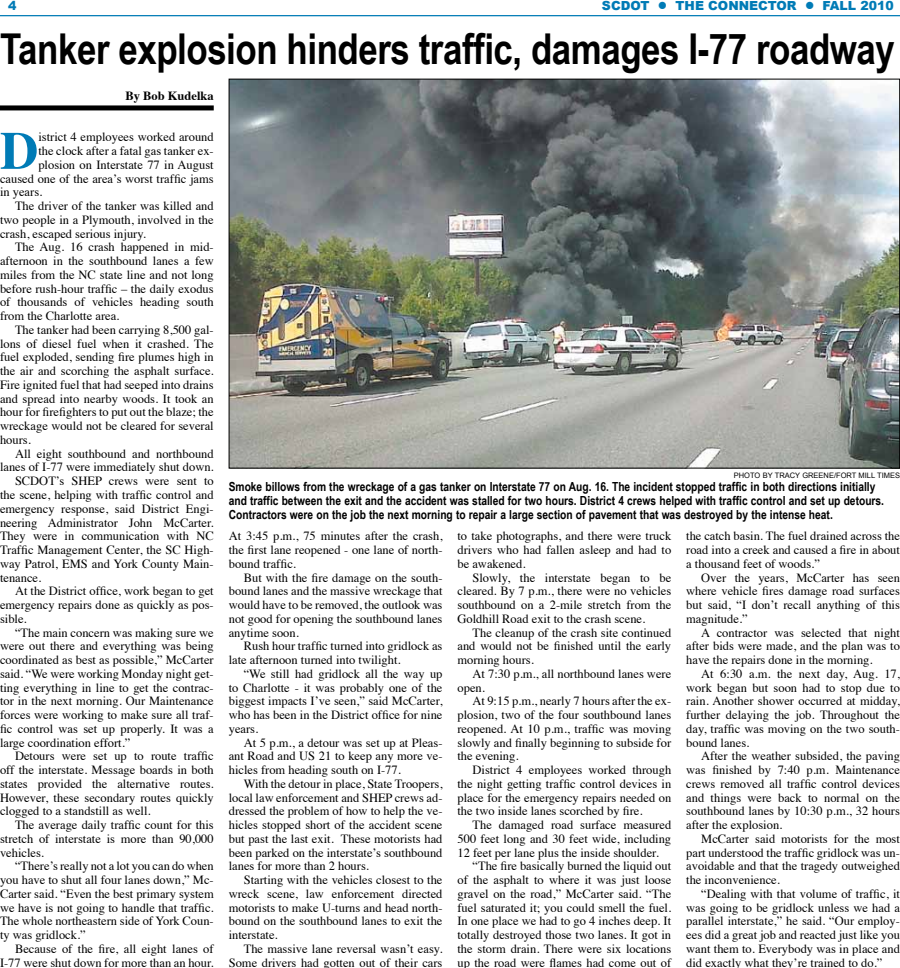
<style>
.page{position:relative;width:900px;height:968px;background:#fff}
.page>*{position:absolute;margin:0;border:0;box-sizing:border-box;transform-origin:0 0}
.t1{font:700 53.25px "Times";color:#007bb6}
.Headline{font:700 42.5px "Arial Narrow";letter-spacing:-.01em;color:#000}
.t2{font:12.5px/13.8px "Times";color:#000;text-align:justify}
.Connector_Body_Copy{font:700 12.5px/13.8px "Arial Narrow";color:#000}
.t3{font:900 12.5px "Arial";color:#007bb6}
.t4{font:700 12.5px "Times";color:#000}
.Connector_Body_Copy-2{font:7.5px "Arial";color:#000}
</style>
<div class="page">
<hr style="left:0;top:15px;width:900px;height:1px;background:#007bb6">
<div style="left:0;top:105px;width:214px;height:5px;background:#000"></div>
<img style="left:231px;top:81px;width:667px;height:385px">
<p class="t3" style="left:8px;top:-2px;width:10px">4</p>
<p class="t3" style="left:602px;top:-2px;width:293px">SCDOT ● THE CONNECTOR ● FALL 2010</p>
<p class="Headline" style="left:0;top:25px;width:896px">Tanker explosion hinders traffic, damages I-77 roadway</p>
<p class="t4" style="left:126px;top:84px;width:90px">By Bob Kudelka</p>
<p class="t1" style="left:0;top:100px;width:40px">D</p>
<p class="t2" style="left:38px;top:129px;width:177px">istrict 4 employees worked around</p>
<p class="t2" style="left:38px;top:143px;width:177px">the clock after a fatal gas tanker ex-</p>
<p class="t2" style="left:38px;top:157px;width:177px">plosion on Interstate 77 in August</p>
<p class="t2" style="left:0;top:170px;width:215px">caused one of the area’s worst traffic jams</p>
<p class="t2" style="left:0;top:184px;width:44px">in years.</p>
<p class="t2" style="left:0;top:198px;width:215px;text-indent:15px">The driver of the tanker was killed and two people in a Plymouth, involved in the crash, escaped serious injury.</p>
<p class="t2" style="left:0;top:239px;width:215px;text-indent:15px">The Aug. 16 crash happened in mid&shy;afternoon in the southbound lanes a few miles from the NC state line and not long before rush-hour traffic – the daily exodus of thousands of vehicles heading south from the Charlotte area.</p>
<p class="t2" style="left:0;top:322px;width:215px;text-indent:15px">The tanker had been carrying 8,500 gal&shy;lons of diesel fuel when it crashed. The fuel exploded, sending fire plumes high in the air and scorching the asphalt surface.<br>Fire ignited fuel that had seeped into drains and spread into nearby woods. It took an hour for firefighters to put out the blaze; the wreckage would not be cleared for several hours.</p>
<p class="t2" style="left:0;top:445px;width:215px;text-align:right">All eight southbound and northbound lanes of I-77 were immediately shut down.</p>
<p class="t2" style="left:0;top:473px;width:215px;text-indent:15px">SCDOT’s SHEP crews were sent to the scene, helping with traffic control and emergency response, said District Engi&shy;neering Administrator John McCarter.<br>They were in communication with NC Traffic Management Center, the SC High&shy;way Patrol, EMS and York County Main&shy;tenance.</p>
<p class="t2" style="left:0;top:583px;width:215px;text-indent:15px">At the District office, work began to get emergency repairs done as quickly as pos&shy;sible.</p>
<p class="t2" style="left:0;top:624px;width:215px;text-indent:15px">“The main concern was making sure we were out there and everything was being coordinated as best as possible,” McCarter said. “We were working Monday night get&shy;ting everything in line to get the contrac&shy;tor in the next morning. Our Maintenance forces were working to make sure all traf&shy;fic control was set up properly. It was a large coordination effort.”</p>
<p class="t2" style="left:0;top:748px;width:215px;text-indent:15px">Detours were set up to route traffic off the interstate. Message boards in both states provided the alternative routes.<br>However, these secondary routes quickly clogged to a standstill as well.</p>
<p class="t2" style="left:0;top:817px;width:215px;text-indent:15px">The average daily traffic count for this stretch of interstate is more than 90,000 vehicles.</p>
<p class="t2" style="left:0;top:858px;width:215px;text-indent:15px">“There’s really not a lot you can do when you have to shut all four lanes down,” Mc-Carter said. “Even the best primary system we have is not going to handle that traffic.<br>The whole northeastern side of York Coun&shy;ty was gridlock.”</p>
<p class="t2" style="left:0;top:940px;width:215px;text-align:right">Because of the fire, all eight lanes of<br>I-77 were shut down for more than an hour.</p>
<p class="Connector_Body_Copy-2" style="left:734px;top:471px;width:168px">PHOTO BY TRACY GREENE/FORT MILL TIMES</p>
<p class="Connector_Body_Copy" style="left:229px;top:480px;width:657px">Smoke billows from the wreckage of a gas tanker on Interstate 77 on Aug. 16. The incident stopped traffic in both directions initially and traffic between the exit and the accident was stalled for two hours. District 4 crews helped with traffic control and set up detours.<br>Contractors were on the job the next morning to repair a large section of pavement that was destroyed by the intense heat.</p>
<p class="t2" style="left:229px;top:528px;width:215px">At 3:45 p.m., 75 minutes after the crash, the first lane reopened - one lane of north&shy;bound traffic.</p>
<p class="t2" style="left:229px;top:569px;width:215px;text-indent:15px">But with the fire damage on the south&shy;bound lanes and the massive wreckage that would have to be removed, the outlook was not good for opening the southbound lanes anytime soon.</p>
<p class="t2" style="left:229px;top:638px;width:215px;text-indent:15px">Rush hour traffic turned into gridlock as late afternoon turned into twilight.</p>
<p class="t2" style="left:229px;top:665px;width:215px;text-indent:15px">“We still had gridlock all the way up to Charlotte - it was probably one of the biggest impacts I’ve seen,” said McCarter, who has been in the District office for nine years.</p>
<p class="t2" style="left:229px;top:734px;width:215px;text-indent:15px">At 5 p.m., a detour was set up at Pleas&shy;ant Road and US 21 to keep any more ve&shy;hicles from heading south on I-77.</p>
<p class="t2" style="left:229px;top:775px;width:215px;text-indent:15px">With the detour in place, State Troopers, local law enforcement and SHEP crews ad&shy;dressed the problem of how to help the ve&shy;hicles stopped short of the accident scene but past the last exit. These motorists had been parked on the interstate’s southbound lanes for more than 2 hours.</p>
<p class="t2" style="left:229px;top:872px;width:215px;text-indent:15px">Starting with the vehicles closest to the wreck scene, law enforcement directed motorists to make U-turns and head north&shy;bound on the southbound lanes to exit the interstate.</p>
<p class="t2" style="left:229px;top:940px;width:215px;text-align:right">The massive lane reversal wasn’t easy.<br>Some drivers had gotten out of their cars</p>
<p class="t2" style="left:458px;top:528px;width:215px">to take photographs, and there were truck drivers who had fallen asleep and had to be awakened.</p>
<p class="t2" style="left:458px;top:569px;width:215px;text-indent:15px">Slowly, the interstate began to be cleared. By 7 p.m., there were no vehicles southbound on a 2-mile stretch from the Goldhill Road exit to the crash scene.</p>
<p class="t2" style="left:458px;top:624px;width:215px;text-indent:15px">The cleanup of the crash site continued and would not be finished until the early morning hours.</p>
<p class="t2" style="left:458px;top:665px;width:215px;text-indent:15px">At 7:30 p.m., all northbound lanes were open.</p>
<p class="t2" style="left:458px;top:693px;width:215px;text-indent:15px">At 9:15 p.m., nearly 7 hours after the ex&shy;plosion, two of the four southbound lanes reopened. At 10 p.m., traffic was moving slowly and finally beginning to subside for the evening.</p>
<p class="t2" style="left:458px;top:762px;width:215px;text-indent:15px">District 4 employees worked through the night getting traffic control devices in place for the emergency repairs needed on the two inside lanes scorched by fire.</p>
<p class="t2" style="left:458px;top:817px;width:215px;text-indent:15px">The damaged road surface measured 500 feet long and 30 feet wide, including 12 feet per lane plus the inside shoulder.</p>
<p class="t2" style="left:458px;top:858px;width:215px;text-indent:15px">“The fire basically burned the liquid out of the asphalt to where it was just loose gravel on the road,” McCarter said. “The fuel saturated it; you could smell the fuel.<br>In one place we had to go 4 inches deep. It totally destroyed those two lanes. It got in the storm drain. There were six locations up the road were flames had come out of</p>
<p class="t2" style="left:686px;top:528px;width:215px">the catch basin. The fuel drained across the road into a creek and caused a fire in about a thousand feet of woods.”</p>
<p class="t2" style="left:686px;top:569px;width:215px;text-indent:15px">Over the years, McCarter has seen where vehicle fires damage road surfaces but said, “I don’t recall anything of this magnitude.”</p>
<p class="t2" style="left:686px;top:624px;width:215px;text-indent:15px">A contractor was selected that night after bids were made, and the plan was to have the repairs done in the morning.</p>
<p class="t2" style="left:686px;top:665px;width:215px;text-indent:15px">At 6:30 a.m. the next day, Aug. 17, work began but soon had to stop due to rain. Another shower occurred at midday, further delaying the job. Throughout the day, traffic was moving on the two south&shy;bound lanes.</p>
<p class="t2" style="left:686px;top:748px;width:215px;text-indent:15px">After the weather subsided, the paving was finished by 7:40 p.m. Maintenance crews removed all traffic control devices and things were back to normal on the southbound lanes by 10:30 p.m., 32 hours after the explosion.</p>
<p class="t2" style="left:686px;top:830px;width:215px;text-indent:15px">McCarter said motorists for the most part understood the traffic gridlock was un&shy;avoidable and that the tragedy outweighed the inconvenience.</p>
<p class="t2" style="left:686px;top:885px;width:215px;text-indent:15px">“Dealing with that volume of traffic, it was going to be gridlock unless we had a parallel interstate,” he said. “Our employ&shy;ees did a great job and reacted just like you want them to. Everybody was in place and did exactly what they’re trained to do.”</p>
</div>
